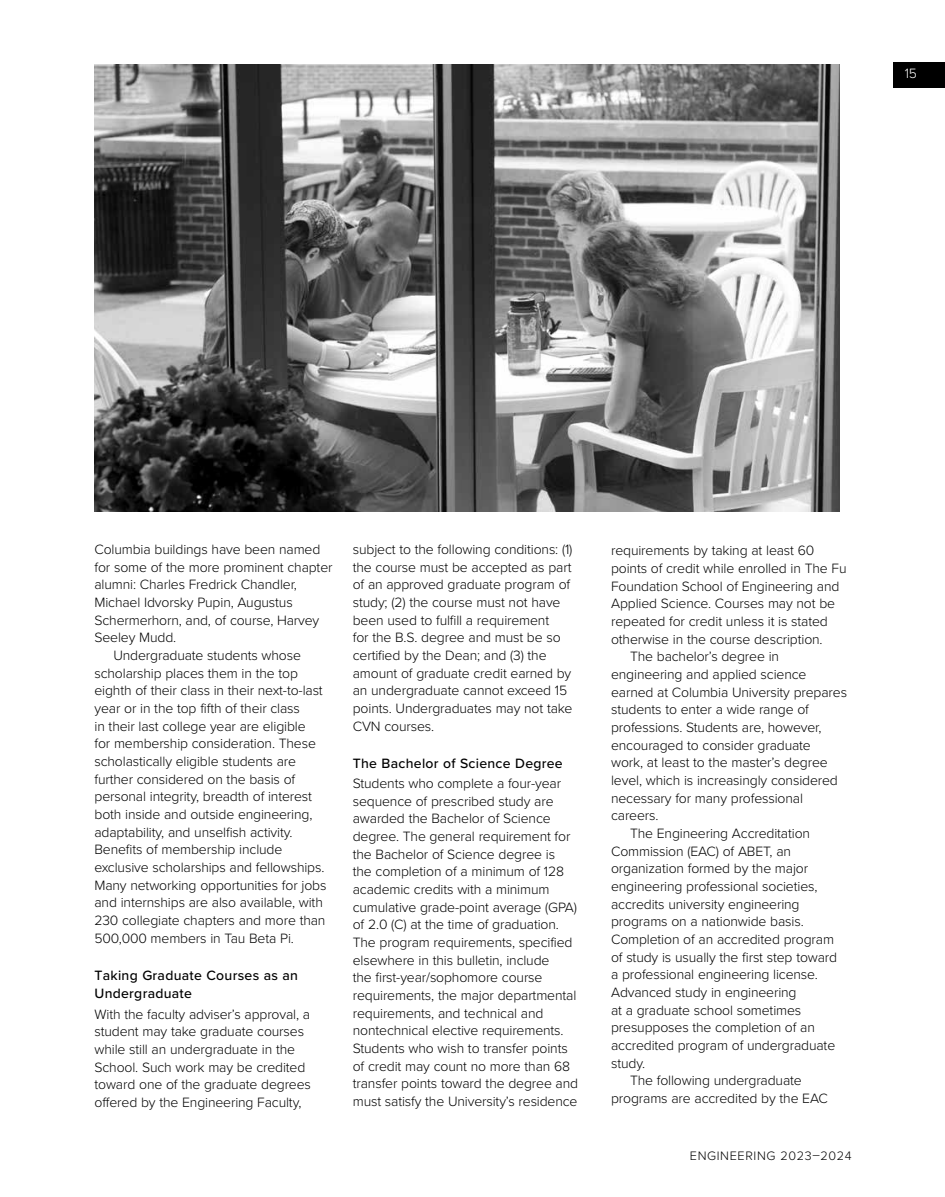
<style>
.page{position:relative;width:945px;height:1197px;background:#fff}
.page>*{position:absolute;margin:0;border:0;box-sizing:border-box;transform-origin:0 0}
.t1{font:300 14px/17.7px "Proxima Nova";letter-spacing:-.01em;color:#000}
.t2{font:500 14px/18.4px "Proxima Nova";letter-spacing:.02em;color:#000}
.t3{font:300 14px "Proxima Nova";color:#fff}
.t4{font:300 12.6px "Proxima Nova";letter-spacing:.05em;color:#000}
</style>
<div class="page">
<div style="left:893px;top:62px;width:52px;height:26px;background:#000"></div>
<img style="left:94px;top:64px;width:745px;height:448px">
<p class="t3" style="left:905px;top:63px;width:14px">15</p>
<p class="t1" style="left:94px;top:540px;width:227px">Columbia buildings have been named</p>
<p class="t1" style="left:94px;top:558px;width:240px">for some of the more prominent chapter</p>
<p class="t1" style="left:94px;top:575px;width:204px">alumni: Charles Fredrick Chandler,</p>
<p class="t1" style="left:94px;top:593px;width:200px">Michael Idvorsky Pupin, Augustus</p>
<p class="t1" style="left:94px;top:611px;width:226px">Schermerhorn, and, of course, Harvey</p>
<p class="t1" style="left:94px;top:628px;width:83px">Seeley Mudd.</p>
<p class="t1" style="left:113px;top:646px;width:189px">Undergraduate students whose</p>
<p class="t1" style="left:94px;top:664px;width:205px">scholarship places them in the top</p>
<p class="t1" style="left:94px;top:681px;width:230px">eighth of their class in their next-to-last</p>
<p class="t1" style="left:94px;top:699px;width:207px">year or in the top fifth of their class</p>
<p class="t1" style="left:94px;top:717px;width:213px">in their last college year are eligible</p>
<p class="t1" style="left:94px;top:734px;width:223px">for membership consideration. These</p>
<p class="t1" style="left:94px;top:752px;width:203px">scholastically eligible students are</p>
<p class="t1" style="left:94px;top:770px;width:202px">further considered on the basis of</p>
<p class="t1" style="left:94px;top:787px;width:219px">personal integrity, breadth of interest</p>
<p class="t1" style="left:94px;top:805px;width:219px">both inside and outside engineering,</p>
<p class="t1" style="left:94px;top:823px;width:200px">adaptability, and unselfish activity.</p>
<p class="t1" style="left:94px;top:840px;width:189px">Benefits of membership include</p>
<p class="t1" style="left:94px;top:858px;width:232px">exclusive scholarships and fellowships.</p>
<p class="t1" style="left:94px;top:876px;width:233px">Many networking opportunities for jobs</p>
<p class="t1" style="left:94px;top:893px;width:230px">and internships are also available, with</p>
<p class="t1" style="left:94px;top:911px;width:233px">230 collegiate chapters and more than</p>
<p class="t1" style="left:94px;top:929px;width:201px">500,000 members in Tau Beta Pi.</p>
<p class="t2" style="left:94px;top:966px;width:205px">Taking Graduate Courses as an<br>Undergraduate</p>
<p class="t1" style="left:94px;top:1004px;width:218px">With the faculty adviser’s approval, a student may take graduate courses while still an undergraduate in the School. Such work may be credited toward one of the graduate degrees offered by the Engineering Faculty,</p>
<p class="t1" style="left:353px;top:540px;width:221px">subject to the following conditions: (1) the course must be accepted as part of an approved graduate program of study; (2) the course must not have been used to fulfill a requirement<br>for the B.S. degree and must be so certified by the Dean; and (3) the amount of graduate credit earned by an undergraduate cannot exceed 15 points. Undergraduates may not take<br>CVN courses.</p>
<p class="t2" style="left:353px;top:754px;width:212px">The Bachelor of Science Degree</p>
<p class="t1" style="left:353px;top:774px;width:227px">Students who complete a four-year sequence of prescribed study are awarded the Bachelor of Science degree. The general requirement for the Bachelor of Science degree is<br>the completion of a minimum of 128 academic credits with a minimum cumulative grade-point average (GPA) of 2.0 (C) at the time of graduation.<br>The program requirements, specified elsewhere in this bulletin, include<br>the first-year/sophomore course requirements, the major departmental requirements, and technical and nontechnical elective requirements.<br>Students who wish to transfer points of credit may count no more than 68 transfer points toward the degree and must satisfy the University’s residence</p>
<p class="t1" style="left:611px;top:541px;width:205px">requirements by taking at least 60</p>
<p class="t1" style="left:611px;top:559px;width:237px">points of credit while enrolled in The Fu</p>
<p class="t1" style="left:611px;top:576px;width:230px">Foundation School of Engineering and</p>
<p class="t1" style="left:611px;top:594px;width:226px">Applied Science. Courses may not be</p>
<p class="t1" style="left:611px;top:612px;width:218px">repeated for credit unless it is stated</p>
<p class="t1" style="left:611px;top:629px;width:213px">otherwise in the course description.</p>
<p class="t1" style="left:630px;top:647px;width:151px">The bachelor’s degree in</p>
<p class="t1" style="left:611px;top:665px;width:197px">engineering and applied science</p>
<p class="t1" style="left:611px;top:682px;width:238px">earned at Columbia University prepares</p>
<p class="t1" style="left:611px;top:700px;width:199px">students to enter a wide range of</p>
<p class="t1" style="left:611px;top:718px;width:212px">professions. Students are, however,</p>
<p class="t1" style="left:611px;top:735px;width:201px">encouraged to consider graduate</p>
<p class="t1" style="left:611px;top:753px;width:218px">work, at least to the master’s degree</p>
<p class="t1" style="left:611px;top:771px;width:228px">level, which is increasingly considered</p>
<p class="t1" style="left:611px;top:788px;width:193px">necessary for many professional</p>
<p class="t1" style="left:611px;top:806px;width:49px">careers.</p>
<p class="t1" style="left:630px;top:824px;width:182px">The Engineering Accreditation</p>
<p class="t1" style="left:611px;top:841px;width:182px">Commission (EAC) of ABET, an</p>
<p class="t1" style="left:611px;top:859px;width:199px">organization formed by the major</p>
<p class="t1" style="left:611px;top:877px;width:208px">engineering professional societies,</p>
<p class="t1" style="left:611px;top:894px;width:190px">accredits university engineering</p>
<p class="t1" style="left:611px;top:912px;width:194px">programs on a nationwide basis.</p>
<p class="t1" style="left:611px;top:930px;width:224px">Completion of an accredited program</p>
<p class="t1" style="left:611px;top:947px;width:228px">of study is usually the first step toward</p>
<p class="t1" style="left:611px;top:965px;width:208px">a professional engineering license.</p>
<p class="t1" style="left:611px;top:983px;width:187px">Advanced study in engineering</p>
<p class="t1" style="left:611px;top:1000px;width:192px">at a graduate school sometimes</p>
<p class="t1" style="left:611px;top:1018px;width:205px">presupposes the completion of an</p>
<p class="t1" style="left:611px;top:1036px;width:226px">accredited program of undergraduate</p>
<p class="t1" style="left:611px;top:1053px;width:36px">study.</p>
<p class="t1" style="left:630px;top:1071px;width:173px">The following undergraduate</p>
<p class="t1" style="left:611px;top:1089px;width:218px">programs are accredited by the EAC</p>
<p class="t4" style="left:690px;top:1146px;width:163px">ENGINEERING 2023–2024</p>
</div>
